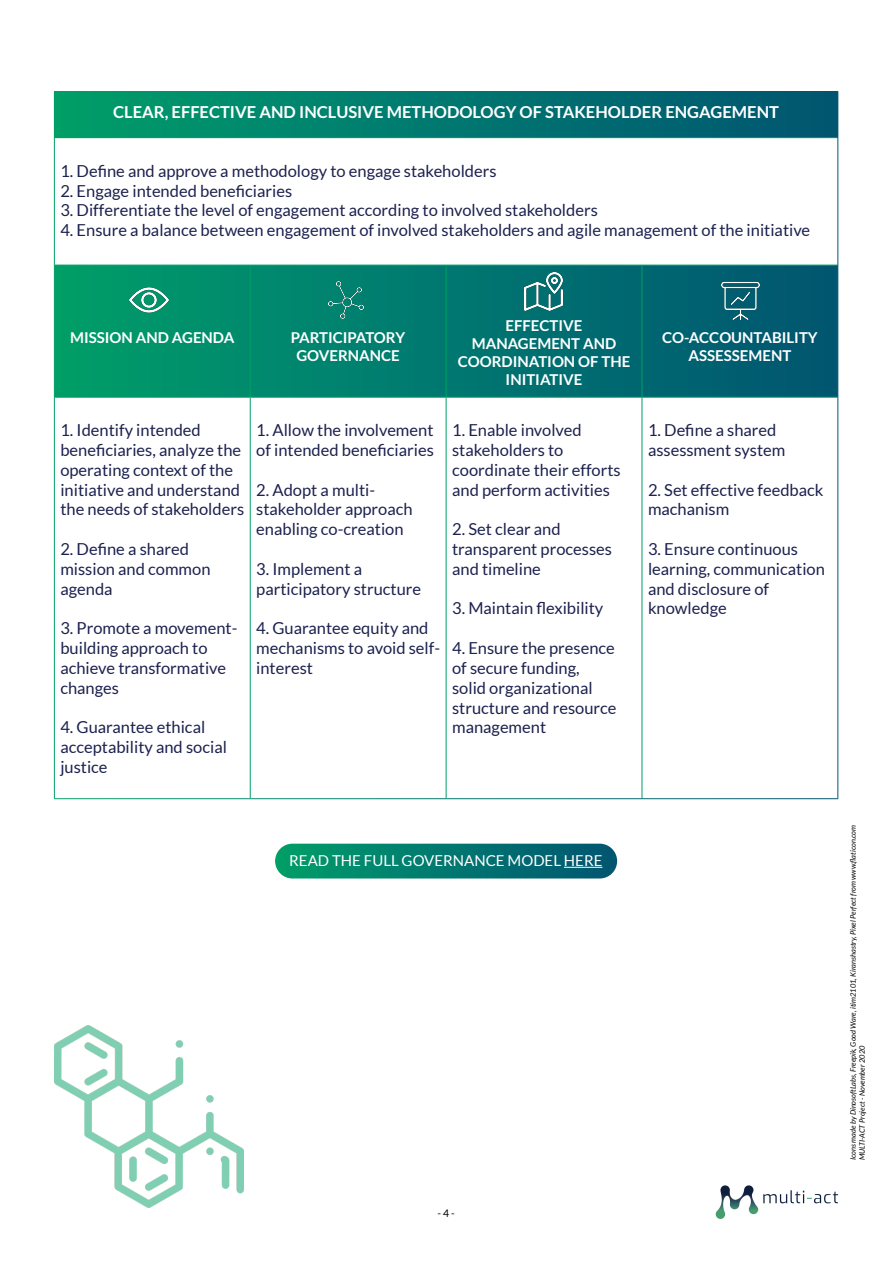
<style>
.page{position:relative;width:893px;height:1263px;background:#fff}
.page>*{position:absolute;margin:0;border:0;box-sizing:border-box;transform-origin:0 0}
.t1{font:16.5px/19.8px "Lato";color:#1c214e}
.t2{font:700 16.5px "Lato";color:#fff}
.t3{font:700 15px/18px "Lato";color:#fff;text-align:center}
.t4{font:15px "Lato";color:#fff}
.t5{font:10.5px "Lato";color:#000}
.t6{font:italic 7.5px/9px "Lato";color:#000}
</style>
<div class="page">
<div style="left:54px;top:92px;width:784px;height:46px;background:linear-gradient(to right,#009d6a,#005472)"></div>
<svg style="left:55px;top:266px;width:782px;height:131px;background:#00786e"></svg>
<hr style="left:55px;top:137px;width:195px;height:1px;background:#009f67">
<hr style="left:250px;top:137px;width:196px;height:1px;background:#009f67">
<hr style="left:446px;top:137px;width:196px;height:1px;background:#009f67">
<hr style="left:642px;top:137px;width:195px;height:1px;background:#009f67">
<hr style="left:55px;top:265px;width:195px;height:1px;background:#009f67">
<hr style="left:250px;top:265px;width:196px;height:1px;background:#009f67">
<hr style="left:250px;top:265px;width:1px;height:132px;background:#009f67">
<hr style="left:446px;top:265px;width:196px;height:1px;background:#009f67">
<hr style="left:446px;top:265px;width:1px;height:132px;background:#009f67">
<hr style="left:642px;top:265px;width:195px;height:1px;background:#009f67">
<hr style="left:642px;top:265px;width:1px;height:132px;background:#009f67">
<hr style="left:55px;top:397px;width:195px;height:1px;background:#009f67">
<hr style="left:250px;top:397px;width:196px;height:1px;background:#009f67">
<hr style="left:250px;top:398px;width:1px;height:400px;background:#009f67">
<hr style="left:446px;top:397px;width:196px;height:1px;background:#009f67">
<hr style="left:446px;top:398px;width:1px;height:400px;background:#009f67">
<hr style="left:642px;top:397px;width:195px;height:1px;background:#009f67">
<hr style="left:642px;top:398px;width:1px;height:400px;background:#009f67">
<hr style="left:54px;top:92px;width:1px;height:46px;background:#fff">
<hr style="left:837px;top:92px;width:1px;height:46px;background:#fff">
<img style="left:130px;top:280px;width:39px;height:39px">
<img style="left:327px;top:280px;width:39px;height:39px">
<img style="left:524px;top:272px;width:39px;height:39px">
<img style="left:721px;top:280px;width:39px;height:39px">
<div style="left:276px;top:844px;width:340px;height:34px;background:linear-gradient(to right,#009c6a,#025573);border-radius:17px"></div>
<div style="left:275px;top:844px;width:342px;height:34px;border:2px solid #fff;border-radius:17px"></div>
<hr style="left:564px;top:867px;width:38px;height:1px;background:#fff">
<img style="left:54px;top:1025px;width:189px;height:183px">
<img style="left:715px;top:1185px;width:124px;height:34px">
<p class="t2" style="left:113px;top:103px;width:667px">CLEAR, EFFECTIVE AND INCLUSIVE METHODOLOGY OF STAKEHOLDER ENGAGEMENT</p>
<p class="t1" style="left:60px;top:161px;width:438px">1. Define and approve a methodology to engage stakeholders</p>
<p class="t1" style="left:60px;top:181px;width:233px">2. Engage intended beneficiaries</p>
<p class="t1" style="left:60px;top:200px;width:539px">3. Differentiate the level of engagement according to involved stakeholders</p>
<p class="t1" style="left:60px;top:220px;width:751px">4. Ensure a balance between engagement of involved stakeholders and agile management of the initiative</p>
<p class="t3" style="left:70px;top:328px;width:166px">MISSION AND AGENDA</p>
<p class="t3" style="left:291px;top:328px;width:116px">PARTICIPATORY<br>GOVERNANCE</p>
<p class="t3" style="left:458px;top:316px;width:174px">EFFECTIVE<br>MANAGEMENT AND<br>COORDINATION OF THE<br>INITIATIVE</p>
<p class="t1" style="left:60px;top:420px;width:185px">1. Identify intended beneficiaries, analyze the operating context of the initiative and understand the needs of stakeholders</p>
<p class="t1" style="left:60px;top:539px;width:152px">2. Define a shared mission and common agenda</p>
<p class="t1" style="left:60px;top:618px;width:179px">3. Promote a movement&shy;building approach to achieve transformative changes</p>
<p class="t1" style="left:60px;top:717px;width:168px">4. Guarantee ethical acceptability and social justice</p>
<p class="t1" style="left:256px;top:420px;width:179px">1. Allow the involvement of intended beneficiaries</p>
<p class="t1" style="left:256px;top:480px;width:158px">2. Adopt a multi&shy;stakeholder approach enabling co-creation</p>
<p class="t1" style="left:256px;top:559px;width:166px">3. Implement a participatory structure</p>
<p class="t1" style="left:256px;top:618px;width:185px">4. Guarantee equity and mechanisms to avoid self&shy;interest</p>
<p class="t1" style="left:452px;top:420px;width:170px">1. Enable involved stakeholders to coordinate their efforts and perform activities</p>
<p class="t1" style="left:452px;top:519px;width:161px">2. Set clear and transparent processes and timeline</p>
<p class="t1" style="left:452px;top:598px;width:153px">3. Maintain flexibility</p>
<p class="t1" style="left:452px;top:638px;width:166px">4. Ensure the presence of secure funding, solid organizational structure and resource management</p>
<p class="t3" style="left:662px;top:328px;width:157px">CO-ACCOUNTABILITY<br>ASSESSEMENT</p>
<p class="t1" style="left:648px;top:420px;width:139px">1. Define a shared assessment system</p>
<p class="t1" style="left:648px;top:480px;width:177px">2. Set effective feedback machanism</p>
<p class="t1" style="left:648px;top:539px;width:178px">3. Ensure continuous learning, communication and disclosure of knowledge</p>
<p class="t4" style="left:289px;top:852px;width:315px">READ THE FULL GOVERNANCE MODEL HERE</p>
<p class="t5" style="left:437px;top:1207px;width:19px">- 4 -</p>
<p class="t6" style="left:849px;top:1160px;width:337px;rotate:-90deg">Icons made by DinosoftLabs, Freepik, Good Ware, itim2101, Kiranshastry, Pixel Perfect from www.flaticon.com<br>MULTI-ACT Project - November 2020</p>
</div>
